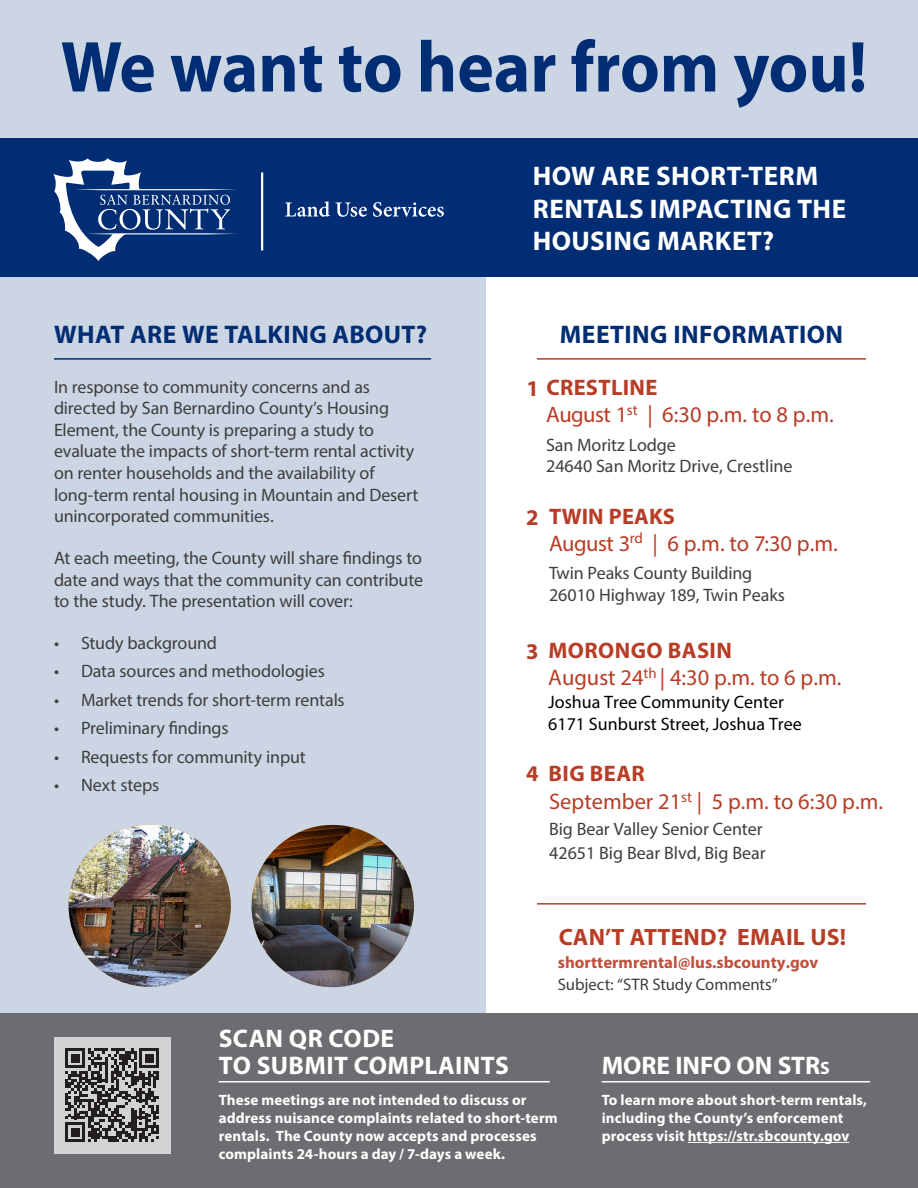
<style>
.page{position:relative;width:918px;height:1188px;background:#fff}
.page>*{position:absolute;margin:0;border:0;box-sizing:border-box;transform-origin:0 0}
.Heading{font:700 72.75px "Myriad Pro";color:#002d73;scale:.95 1}
.Community_Name{font:700 27px/32.4px "Myriad Pro";letter-spacing:.02em;color:#fff}
.Body_Text{font:700 25.5px/27px "Myriad Pro";letter-spacing:.01em;color:#fff}
.Heading_1{font:700 25.5px "Myriad Pro";letter-spacing:.015em;color:#002d73}
.Heading_1-2{font:700 23.7px "Myriad Pro";letter-spacing:.01em;color:#b83d26}
.Location{font:22.5px/27px "Myriad Pro";letter-spacing:-.025em;color:#b73d26}
.Location-2{font:22.5px "Myriad Pro";color:#b73d26}
.Heading_2{font:700 22.5px "Myriad Pro";letter-spacing:.02em;color:#b73d26}
.Body_Text-2{font:18px/21.6px "Myriad Pro";letter-spacing:-.01em;color:#3e3e3f}
.Location-3{font:18px/21.6px "Myriad Pro";color:#3e3e3f}
.Location-4{font:18px/21.6px "Myriad Pro";color:#000}
.Heading_1-3{font:700 16.8px/21.6px "Myriad Pro";color:#bf503c}
.Body_Text-3{font:700 15px/18px "Myriad Pro";letter-spacing:.005em;color:#fff}
.s1{font-weight:700}
.s2{font-weight:400;color:#3e3e3f}
.s3{font-size:17.85px}
</style>
<div class="page">
<div style="left:0;top:0;width:918px;height:138px;background:#ccd5e3"></div>
<div style="left:0;top:276px;width:486px;height:912px;background:#ccd5e3"></div>
<hr style="left:54px;top:358px;width:377px;height:2px;background:#002d73">
<img style="left:69px;top:825px;width:162px;height:162px;border-radius:81px">
<img style="left:252px;top:825px;width:162px;height:162px;border-radius:81px">
<div style="left:0;top:1013px;width:918px;height:175px;background:#6c6d70"></div>
<hr style="left:537px;top:358px;width:329px;height:2px;background:#b73d26">
<hr style="left:537px;top:903px;width:329px;height:2px;background:#b73d26">
<div style="left:54px;top:1037px;width:117px;height:116px;background:#d1d2d4"></div>
<hr style="left:219px;top:1081px;width:331px;height:1px;background:#fff">
<hr style="left:602px;top:1081px;width:268px;height:1px;background:#fff">
<hr style="left:688px;top:1142px;width:161px;height:1px;background:#fff">
<div style="left:0;top:138px;width:918px;height:138px;background:#002d73"></div>
<svg style="left:65px;top:1048px;width:94px;height:94px"></svg>
<svg style="left:285px;top:201px;width:45px;height:16px"></svg>
<svg style="left:336px;top:202px;width:31px;height:15px"></svg>
<svg style="left:373px;top:202px;width:71px;height:15px"></svg>
<svg style="left:53px;top:158px;width:183px;height:103px"></svg>
<hr style="left:261px;top:172px;width:2px;height:78px;background:#fff">
<p class="Heading" style="left:61px;top:20px;width:850px">We want to hear from you!</p>
<p class="Community_Name" style="left:533px;top:159px;width:315px">HOW ARE SHORT-TERM<br>RENTALS IMPACTING THE<br>HOUSING MARKET?</p>
<p class="Heading_1" style="left:54px;top:318px;width:374px">WHAT ARE WE TALKING ABOUT?</p>
<p class="Heading_1" style="left:560px;top:318px;width:285px">MEETING INFORMATION</p>
<p class="Body_Text-2" style="left:54px;top:376px;width:366px">In response to community concerns and as directed by San Bernardino County’s Housing Element, the County is preparing a study to evaluate the impacts of short-term rental activity on renter households and the availability of long-term rental housing in Mountain and Desert unincorporated communities.</p>
<p class="Body_Text-2" style="left:54px;top:547px;width:371px;text-align:justify">At each meeting, the County will share findings to date and ways that the community can contribute to the study. The presentation will cover:</p>
<p class="Body_Text-2" style="left:54px;top:632px;width:165px">• Study background</p>
<p class="Body_Text-2" style="left:54px;top:660px;width:272px">• Data sources and methodologies</p>
<p class="Body_Text-2" style="left:54px;top:689px;width:292px">• Market trends for short-term rentals</p>
<p class="Body_Text-2" style="left:54px;top:717px;width:176px">• Preliminary findings</p>
<p class="Body_Text-2" style="left:54px;top:745px;width:253px">• Requests for community input</p>
<p class="Body_Text-2" style="left:54px;top:774px;width:107px">• Next steps</p>
<p class="Heading_2" style="left:526px;top:373px;width:132px">1 CRESTLINE</p>
<p class="Heading_2" style="left:526px;top:502px;width:14px">2</p>
<p class="Location" style="left:546px;top:401px;width:289px">August 1<sup>st</sup> | 6:30 p.m. to 8 p.m.</p>
<p class="Location-3" style="left:546px;top:434px;width:248px">San Moritz Lodge<br>24640 San Moritz Drive, Crestline</p>
<p class="Location" style="left:549px;top:502px;width:290px"><span class="s1">TWIN PEAKS<br></span>August 3<sup>rd</sup> | 6 p.m. to 7:30 p.m.</p>
<p class="Location-3" style="left:549px;top:562px;width:238px">Twin Peaks County Building<br>26010 Highway 189, Twin Peaks</p>
<p class="Heading_2" style="left:526px;top:636px;width:207px">3 MORONGO BASIN</p>
<p class="Location-2" style="left:548px;top:663px;width:295px">August 24<sup>th</sup> | 4:30 p.m. to 6 p.m.</p>
<p class="Location-4" style="left:548px;top:691px;width:255px">Joshua Tree Community Center<br>6171 Sunburst Street, Joshua Tree</p>
<p class="Heading_2" style="left:526px;top:758px;width:120px">4 BIG BEAR</p>
<p class="Location-2" style="left:549px;top:787px;width:335px">September 21<sup>st</sup> | 5 p.m. to 6:30 p.m.</p>
<p class="Location-3" style="left:549px;top:817px;width:218px;line-height:23.5px">Big Bear Valley Senior Center<br>42651 Big Bear Blvd, Big Bear</p>
<p class="Heading_1-2" style="left:559px;top:921px;width:289px">CAN’T ATTEND? EMAIL US!</p>
<p class="Heading_1-3" style="left:558px;top:951px;width:262px">shorttermrental@lus.sbcounty.gov<br><span class="s2">Subject: “STR Study Comments”</span></p>
<p class="Body_Text" style="left:219px;top:1025px;width:292px">SCAN QR CODE<br>TO SUBMIT COMPLAINTS</p>
<p class="Body_Text-3" style="left:219px;top:1090px;width:341px">These meetings are not intended to discuss or address nuisance complaints related to short-term rentals. The County now accepts and processes complaints 24-hours a day / 7-days a week.</p>
<p class="Body_Text" style="left:602px;top:1052px;width:230px">MORE INFO ON STR<span class="s3">s</span></p>
<p class="Body_Text-3" style="left:602px;top:1090px;width:267px">To learn more about short-term rentals, including the County’s enforcement process visit https://str.sbcounty.gov</p>
</div>
